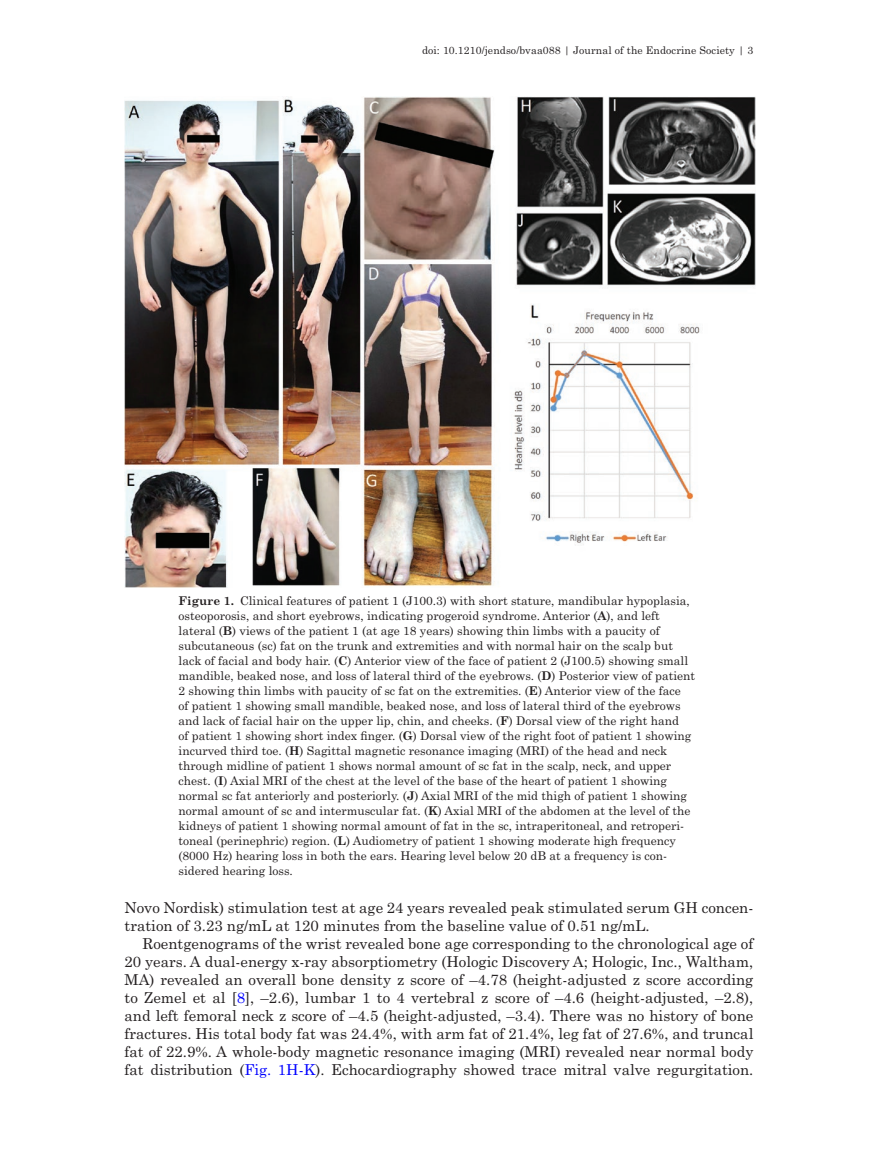
<style>
.page{position:relative;width:878px;height:1175px;background:#fff}
.page>*{position:absolute;margin:0;border:0;box-sizing:border-box;transform-origin:0 0}
.t1{font:15px/18px "Century Schoolbook Std";color:#231f20}
.t2{font:12px/15px "Century Schoolbook Std";color:#231f20}
.t3{font:10.5px "Century Schoolbook Std";letter-spacing:.01em;color:#231f20}
.s1{font-weight:700}
.s2{color:#00f}
</style>
<div class="page">
<img style="left:124px;top:96px;width:631px;height:491px">
<p class="t3" style="left:422px;top:44px;width:333px">doi: 10.1210/jendso/bvaa088 | Journal of the Endocrine Society | 3</p>
<p class="t2" style="left:178px;top:592px;width:518px"><span class="s1">Figure 1.</span> Clinical features of patient 1 (J100.3) with short stature, mandibular hypoplasia, osteoporosis, and short eyebrows, indicating progeroid syndrome. Anterior (<span class="s1">A</span>), and left lateral (<span class="s1">B</span>) views of the patient 1 (at age 18 years) showing thin limbs with a paucity of subcutaneous (sc) fat on the trunk and extremities and with normal hair on the scalp but lack of facial and body hair. (<span class="s1">C</span>) Anterior view of the face of patient 2 (J100.5) showing small mandible, beaked nose, and loss of lateral third of the eyebrows. (<span class="s1">D</span>) Posterior view of patient 2 showing thin limbs with paucity of sc fat on the extremities. (<span class="s1">E</span>) Anterior view of the face<br>of patient 1 showing small mandible, beaked nose, and loss of lateral third of the eyebrows and lack of facial hair on the upper lip, chin, and cheeks. (<span class="s1">F</span>) Dorsal view of the right hand<br>of patient 1 showing short index finger. (<span class="s1">G</span>) Dorsal view of the right foot of patient 1 showing incurved third toe. (<span class="s1">H</span>) Sagittal magnetic resonance imaging (MRI) of the head and neck through midline of patient 1 shows normal amount of sc fat in the scalp, neck, and upper chest. (<span class="s1">I</span>) Axial MRI of the chest at the level of the base of the heart of patient 1 showing normal sc fat anteriorly and posteriorly. (<span class="s1">J</span>) Axial MRI of the mid thigh of patient 1 showing normal amount of sc and intermuscular fat. (<span class="s1">K</span>) Axial MRI of the abdomen at the level of the kidneys of patient 1 showing normal amount of fat in the sc, intraperitoneal, and retroperi&shy;toneal (perinephric) region. (<span class="s1">L</span>) Audiometry of patient 1 showing moderate high frequency (8000 Hz) hearing loss in both the ears. Hearing level below 20 dB at a frequency is con&shy;sidered hearing loss.</p>
<p class="t1" style="left:124px;top:897px;width:630px">Novo Nordisk) stimulation test at age 24 years revealed peak stimulated serum GH concen&shy;tration of 3.23 ng/mL at 120 minutes from the baseline value of 0.51 ng/mL.</p>
<p class="t1" style="left:124px;top:933px;width:630px;text-align:justify;text-indent:18px">Roentgenograms of the wrist revealed bone age corresponding to the chronological age of 20 years. A dual-energy x-ray absorptiometry (Hologic Discovery A; Hologic, Inc., Waltham, MA) revealed an overall bone density z score of –4.78 (height-adjusted z score according to Zemel et al [<span class="s2">8</span>], –2.6), lumbar 1 to 4 vertebral z score of –4.6 (height-adjusted, –2.8), and left femoral neck z score of –4.5 (height-adjusted, –3.4). There was no history of bone fractures. His total body fat was 24.4%, with arm fat of 21.4%, leg fat of 27.6%, and truncal fat of 22.9%. A whole-body magnetic resonance imaging (MRI) revealed near normal body fat distribution (<span class="s2">Fig. 1H-K</span>). Echocardiography showed trace mitral valve regurgitation.</p>
</div>
